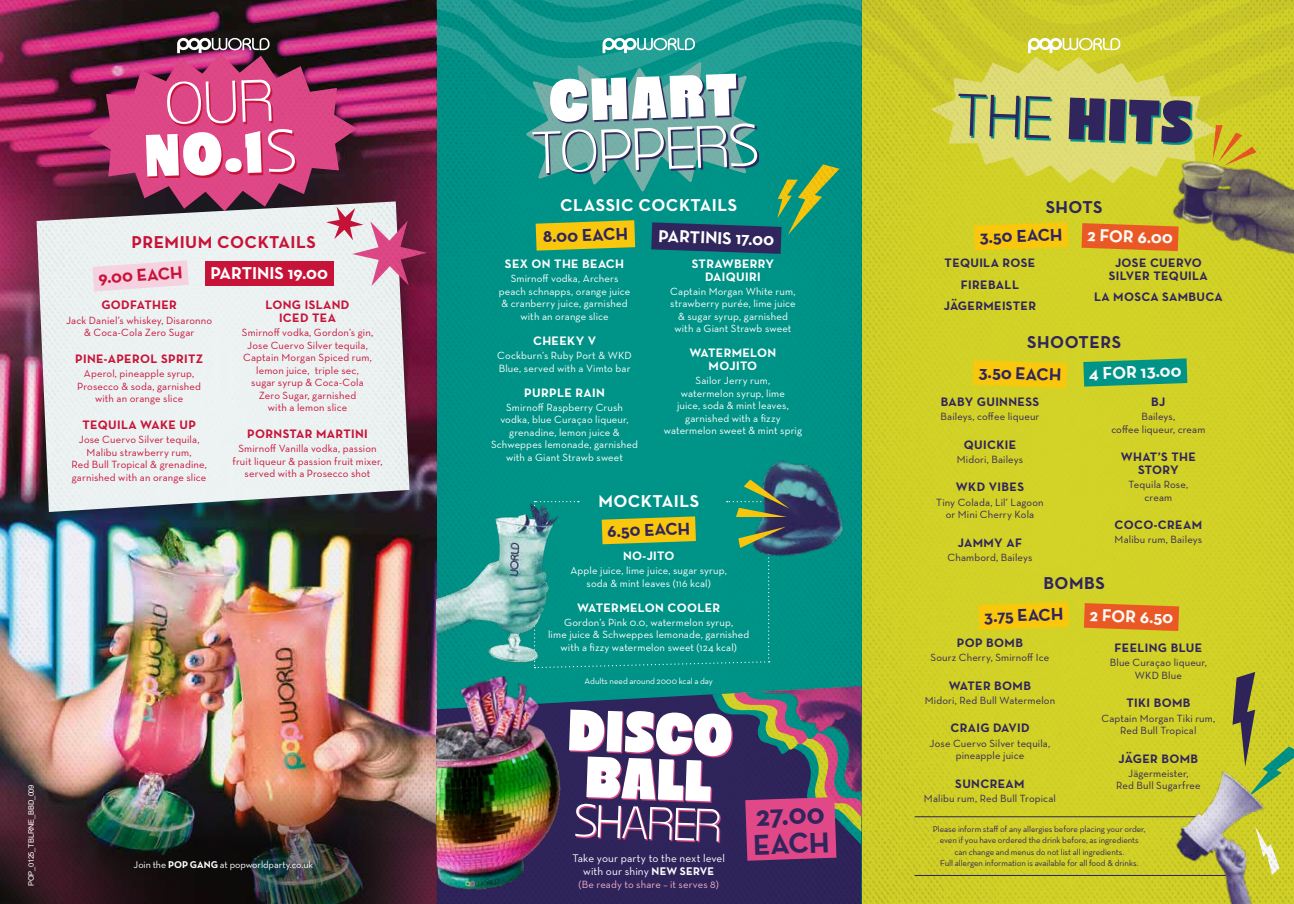
<style>
.page{position:relative;width:1294px;height:904px;background:#fff}
.page>*{position:absolute;margin:0;border:0;box-sizing:border-box;transform-origin:0 0}
.t1{font:900 87.5px "Gifka";color:#fff}
.t2{font:100 87.5px "Gifka";color:#fff}
.t3{font:900 87.5px "Gifka";color:#30255c}
.t4{font:900 85.5px "Gifka";color:#fff}
.t5{font:100 67.62px "Gifka";color:#fff}
.t6{font:700 29.25px/28.9px "Neutra Text";color:#30255c}
.t7{font:700 17.5px "Neutra Text";letter-spacing:.03em;color:#30255c}
.t8{font:700 17.5px "Neutra Text";letter-spacing:.03em;color:#fff}
.t9{font:700 17.5px "Neutra Text";color:#fbfaf7}
.t10{font:700 17.5px "Neutra Text";letter-spacing:.03em;color:#c81339}
.t11{font:700 17.5px "Neutra Text";color:#fff}
.t12{font:700 12.5px/21.4px "Neutra Text";letter-spacing:.03em;color:#30255c;text-align:center}
.t13{font:700 12.5px/12.5px "Neutra Text";letter-spacing:.03em;color:#fff;text-align:center}
.t14{font:700 12.5px/12.5px "Neutra Text";letter-spacing:.03em;color:#c81339;text-align:center}
.t15{font:11.25px/13.5px "Neutra Text";letter-spacing:.01em;color:#fff;text-align:center}
.t16{font:10.62px/12.5px "Neutra Text";letter-spacing:.015em;color:#fff;text-align:center}
.t17{font:10.62px/12.5px "Neutra Text";letter-spacing:.015em;color:#c81339;text-align:center}
.t18{font:10.62px/12.5px "Neutra Text";letter-spacing:.015em;color:#30255c;text-align:center}
.t19{font:10.62px "Neutra Text";letter-spacing:.015em;color:#f0afc8}
.t20{font:10px "Neutra Text";letter-spacing:-.01em;color:#fff}
.t21{font:8.75px/11.2px "Neutra Text";letter-spacing:-.005em;color:#30255c;text-align:center}
.t22{font:8.75px "Neutra Text";letter-spacing:-.005em;color:#fff}
.t23{font:7.5px "Arial";letter-spacing:-.015em;color:#fff}
.s1{font-weight:100}
.s2{font-weight:700}
</style>
<div class="page">
<img style="left:0;top:0;width:1293px;height:904px">
<svg style="left:534px;top:479px;width:255px;height:189px;background:#169380"></svg>
<svg style="left:436px;top:0;width:857px;height:254px;background:#71a65e"></svg>
<svg style="left:1083px;top:358px;width:104px;height:28px;background:#1b9b7c"></svg>
<svg style="left:972px;top:360px;width:95px;height:28px;background:#f3c80f"></svg>
<svg style="left:1083px;top:603px;width:96px;height:28px;background:#e66925"></svg>
<svg style="left:978px;top:602px;width:91px;height:28px;background:#f3c80f"></svg>
<svg style="left:570px;top:710px;width:139px;height:132px;background:#863570"></svg>
<img style="left:0;top:778px;width:436px;height:126px">
<svg style="left:960px;top:95px;width:232px;height:49px;background:#85be7d"></svg>
<svg style="left:709px;top:686px;width:152px;height:174px;background:#724c6d"></svg>
<svg style="left:88px;top:38px;width:339px;height:253px;background:#b05c7e"></svg>
<h1 class="t1" style="left:144px;top:104px;width:152px;rotate:-2deg">NO.1<span class="s1">S</span></h1>
<h3 class="t10" style="left:131px;top:231px;width:186px">PREMIUM COCKTAILS</h3>
<h3 class="t10" style="left:98px;top:267px;width:86px;rotate:-4deg">9.00 EACH</h3>
<h3 class="t11" style="left:210px;top:262px;width:119px">PARTINIS 19.00</h3>
<p class="t14" style="left:101px;top:299px;width:77px">GODFATHER</p>
<p class="t17" style="left:66px;top:314px;width:148px">Jack Daniel’s whiskey, Disaronno &amp; Coca-Cola Zero Sugar</p>
<p class="t14" style="left:75px;top:352px;width:129px">PINE-APEROL SPRITZ</p>
<p class="t17" style="left:77px;top:367px;width:125px">Aperol, pineapple syrup,<br>Prosecco &amp; soda, garnished with an orange slice</p>
<p class="t14" style="left:82px;top:418px;width:115px">TEQUILA WAKE UP</p>
<p class="t17" style="left:71px;top:433px;width:137px">Jose Cuervo Silver tequila,<br>Malibu strawberry rum,<br>Red Bull Tropical &amp; grenadine, garnished with an orange slice</p>
<p class="t14" style="left:265px;top:299px;width:85px">LONG ISLAND<br>ICED TEA</p>
<p class="t17" style="left:242px;top:326px;width:133px">Smirnoff vodka, Gordon’s gin,<br>Jose Cuervo Silver tequila,<br>Captain Morgan Spiced rum, lemon juice, triple sec,<br>sugar syrup &amp; Coca-Cola<br>Zero Sugar, garnished<br>with a lemon slice</p>
<p class="t14" style="left:247px;top:427px;width:122px">PORNSTAR MARTINI</p>
<p class="t17" style="left:232px;top:442px;width:151px">Smirnoff Vanilla vodka, passion fruit liqueur &amp; passion fruit mixer, served with a Prosecco shot</p>
<p class="t23" style="left:26px;top:886px;width:103px;rotate:-90deg">POP_0125_TBLRNE_BBD_009</p>
<p class="t20" style="left:134px;top:859px;width:181px">Join the <span class="s2">POP GANG</span> at popworldparty.co.uk</p>
<h1 class="t1" style="left:547px;top:49px;width:190px;rotate:-2deg">CHART</h1>
<h1 class="t2" style="left:530px;top:105px;width:228px;rotate:-2deg">TOPPERS</h1>
<h3 class="t8" style="left:560px;top:194px;width:178px">CLASSIC COCKTAILS</h3>
<h3 class="t7" style="left:542px;top:225px;width:87px;rotate:-2deg">8.00 EACH</h3>
<h3 class="t8" style="left:658px;top:225px;width:117px;rotate:2deg">PARTINIS 17.00</h3>
<p class="t13" style="left:505px;top:257px;width:121px">SEX ON THE BEACH</p>
<p class="t16" style="left:498px;top:272px;width:133px">Smirnoff vodka, Archers peach schnapps, orange juice &amp; cranberry juice, garnished with an orange slice</p>
<p class="t13" style="left:533px;top:334px;width:65px">CHEEKY V</p>
<p class="t16" style="left:497px;top:349px;width:136px;text-align:left">Cockburn’s Ruby Port &amp; WKD<br>Blue, served with a Vimto bar</p>
<p class="t13" style="left:524px;top:386px;width:82px">PURPLE RAIN</p>
<p class="t16" style="left:491px;top:401px;width:148px">Smirnoff Raspberry Crush vodka, blue Curaçao liqueur, grenadine, lemon juice &amp;<br>Schweppes lemonade, garnished with a Giant Strawb sweet</p>
<p class="t13" style="left:691px;top:257px;width:84px">STRAWBERRY<br>DAIQUIRI</p>
<p class="t16" style="left:670px;top:285px;width:127px">Captain Morgan White rum, strawberry purée, lime juice &amp; sugar syrup, garnished with a Giant Strawb sweet</p>
<p class="t13" style="left:689px;top:346px;width:88px">WATERMELON<br>MOJITO</p>
<p class="t16" style="left:663px;top:374px;width:140px">Sailor Jerry rum,<br>watermelon syrup, lime<br>juice, soda &amp; mint leaves, garnished with a fizzy watermelon sweet &amp; mint sprig</p>
<h3 class="t8" style="left:598px;top:490px;width:102px">MOCKTAILS</h3>
<h3 class="t7" style="left:607px;top:520px;width:84px;rotate:-2deg">6.50 EACH</h3>
<p class="t13" style="left:623px;top:549px;width:53px">NO-JITO</p>
<p class="t16" style="left:570px;top:564px;width:158px">Apple juice, lime juice, sugar syrup, soda &amp; mint leaves (116 kcal)</p>
<p class="t13" style="left:577px;top:601px;width:145px">WATERMELON COOLER</p>
<p class="t16" style="left:548px;top:616px;width:203px">Gordon’s Pink 0.0, watermelon syrup,<br>lime juice &amp; Schweppes lemonade, garnished with a fizzy watermelon sweet (124 kcal)</p>
<p class="t22" style="left:584px;top:676px;width:130px">Adults need around 2000 kcal a day</p>
<h2 class="t4" style="left:570px;top:679px;width:165px;rotate:2deg">DISCO</h2>
<h2 class="t4" style="left:588px;top:726px;width:127px;rotate:2deg">BALL</h2>
<h3 class="t5" style="left:576px;top:783px;width:147px;rotate:2deg">SHARER</h3>
<p class="t15" style="left:572px;top:850px;width:154px">Take your party to the next level with our shiny <span class="s2">NEW SERVE</span></p>
<p class="t19" style="left:578px;top:877px;width:142px">(Be ready to share – it serves 8)</p>
<h3 class="t6" style="left:751px;top:800px;width:78px;rotate:-2deg">27.00<br>EACH</h3>
<h1 class="t3" style="left:958px;top:63px;width:237px;rotate:2deg"><span class="s1">THE</span> HITS</h1>
<h3 class="t7" style="left:1045px;top:196px;width:58px">SHOTS</h3>
<h3 class="t7" style="left:979px;top:226px;width:84px;rotate:-2deg">3.50 EACH</h3>
<h3 class="t9" style="left:1087px;top:224px;width:87px;rotate:2deg">2 FOR 6.00</h3>
<p class="t12" style="left:943px;top:252px;width:94px">TEQUILA ROSE<br>FIREBALL<br>JÄGERMEISTER</p>
<p class="t12" style="left:1108px;top:257px;width:101px;line-height:12.5px">JOSE CUERVO<br>SILVER TEQUILA</p>
<p class="t12" style="left:1094px;top:286px;width:130px">LA MOSCA SAMBUCA</p>
<h3 class="t7" style="left:1027px;top:331px;width:95px">SHOOTERS</h3>
<h3 class="t7" style="left:979px;top:361px;width:84px;rotate:2deg">3.50 EACH</h3>
<h3 class="t9" style="left:1088px;top:362px;width:94px;rotate:-2deg">4 FOR 13.00</h3>
<p class="t12" style="left:940px;top:391px;width:100px">BABY GUINNESS</p>
<p class="t18" style="left:940px;top:410px;width:100px">Baileys, coffee liqueur</p>
<p class="t12" style="left:963px;top:433px;width:54px">QUICKIE</p>
<p class="t18" style="left:956px;top:453px;width:68px">Midori, Baileys</p>
<p class="t12" style="left:955px;top:476px;width:70px">WKD VIBES</p>
<p class="t18" style="left:936px;top:495px;width:109px">Tiny Colada, Lil’ Lagoon or Mini Cherry Kola</p>
<p class="t12" style="left:957px;top:531px;width:65px">JAMMY AF</p>
<p class="t18" style="left:947px;top:551px;width:86px">Chambord, Baileys</p>
<p class="t12" style="left:1151px;top:391px;width:16px">BJ</p>
<p class="t18" style="left:1111px;top:410px;width:96px">Baileys,<br>coffee liqueur, cream</p>
<p class="t12" style="left:1120px;top:450px;width:77px;line-height:12.5px">WHAT’S THE<br>STORY</p>
<p class="t18" style="left:1128px;top:478px;width:61px">Tequila Rose, cream</p>
<p class="t12" style="left:1114px;top:514px;width:89px">COCO-CREAM</p>
<p class="t18" style="left:1114px;top:533px;width:89px">Malibu rum, Baileys</p>
<h3 class="t7" style="left:1043px;top:572px;width:63px">BOMBS</h3>
<h3 class="t7" style="left:983px;top:605px;width:81px;rotate:-2deg">3.75 EACH</h3>
<h3 class="t9" style="left:1089px;top:604px;width:85px;rotate:2deg">2 FOR 6.50</h3>
<p class="t12" style="left:956px;top:631px;width:68px">POP BOMB</p>
<p class="t18" style="left:930px;top:651px;width:120px">Sourz Cherry, Smirnoff Ice</p>
<p class="t12" style="left:948px;top:674px;width:84px">WATER BOMB</p>
<p class="t18" style="left:924px;top:694px;width:132px">Midori, Red Bull Watermelon</p>
<p class="t12" style="left:950px;top:717px;width:81px">CRAIG DAVID</p>
<p class="t18" style="left:929px;top:736px;width:122px">Jose Cuervo Silver tequila, pineapple juice</p>
<p class="t12" style="left:955px;top:772px;width:71px">SUNCREAM</p>
<p class="t18" style="left:923px;top:791px;width:134px">Malibu rum, Red Bull Tropical</p>
<p class="t12" style="left:1114px;top:637px;width:89px">FEELING BLUE</p>
<p class="t18" style="left:1109px;top:656px;width:99px">Blue Curaçao liqueur,<br>WKD Blue</p>
<p class="t12" style="left:1126px;top:692px;width:66px">TIKI BOMB</p>
<p class="t18" style="left:1101px;top:711px;width:115px">Captain Morgan Tiki rum,<br>Red Bull Tropical</p>
<p class="t12" style="left:1118px;top:747px;width:81px">JÄGER BOMB</p>
<p class="t18" style="left:1116px;top:766px;width:86px">Jägermeister,<br>Red Bull Sugarfree</p>
<p class="t21" style="left:932px;top:823px;width:214px">Please inform staff of any allergies before placing your order, even if you have ordered the drink before, as ingredients can change and menus do not list all ingredients.<br>Full allergen information is available for all food &amp; drinks.</p>
</div>
